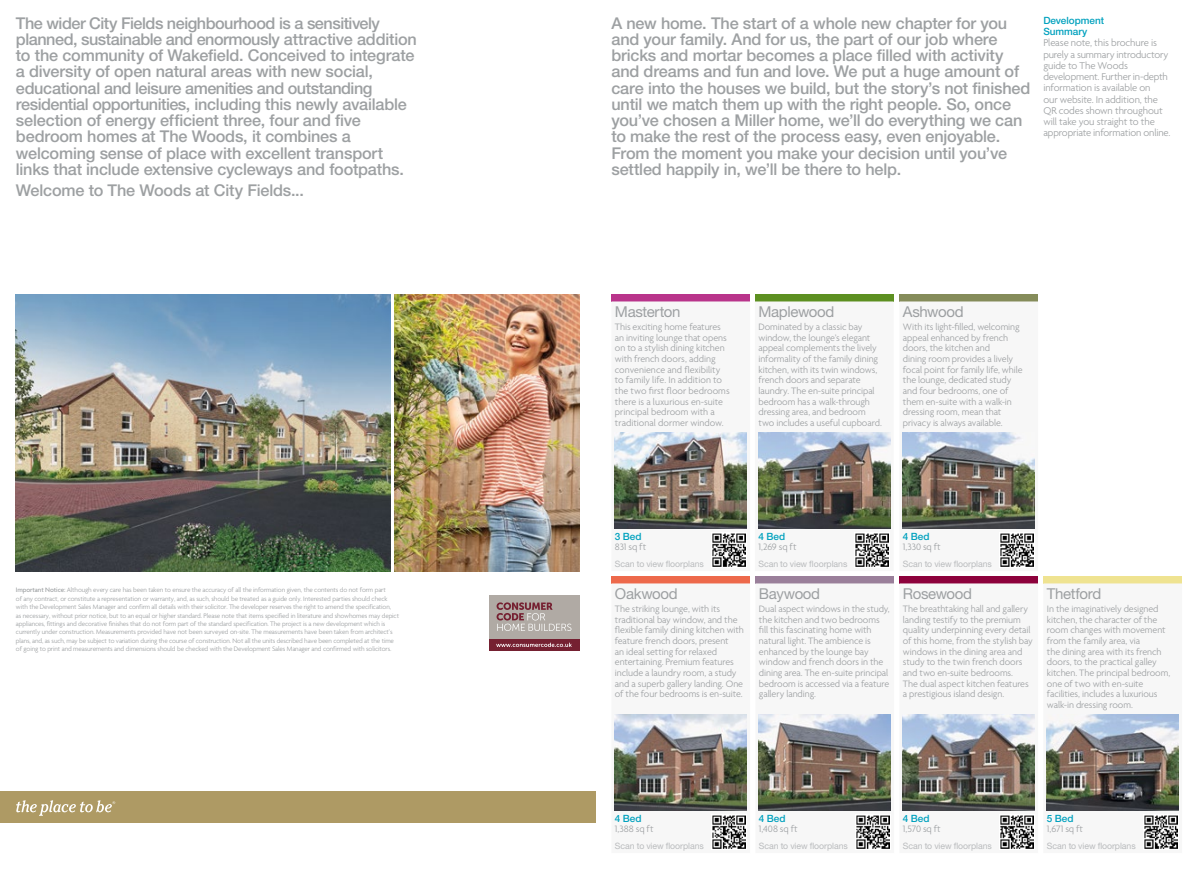
<style>
.page{position:relative;width:1198px;height:869px;background:#fff}
.page>*{position:absolute;margin:0;border:0;box-sizing:border-box;transform-origin:0 0}
.t1{font:500 16.25px/16.2px "Helvetica Neue";letter-spacing:-.01em;color:#9da0a2}
.t2{font:15px "Helvetica Neue";letter-spacing:-.02em;color:#9da0a2}
.t3{font:300 10.62px/11.2px "Agenda";letter-spacing:-.015em;color:#9da0a2}
.t4{font:300 10px/10.6px "Agenda";letter-spacing:-.005em;color:#9da0a2}
.t5{font:500 10px/11.2px "Helvetica Neue";color:#00a1be}
.t6{font:8.75px "Helvetica Neue";letter-spacing:-.005em;color:#b9bbbd}
.t7{font:300 7px/8.4px "Agenda";letter-spacing:-.015em;color:#9da0a2}
.s1{font-weight:500}
</style>
<div class="page">
<div style="left:488px;top:638px;width:91px;height:13px;background:#752031"></div>
<svg style="left:496px;top:642px;width:76px;height:4px"></svg>
<div style="left:488px;top:594px;width:91px;height:44px;background:#b0aaa4"></div>
<svg style="left:496px;top:602px;width:75px;height:28px"></svg>
<img style="left:394px;top:294px;width:185px;height:276px">
<img style="left:16px;top:294px;width:374px;height:276px">
<div style="left:0;top:790px;width:595px;height:32px;background:#ae9a64"></div>
<svg style="left:16px;top:800px;width:99px;height:15px"></svg>
<div style="left:611px;top:294px;width:139px;height:7px;background:#b9348b"></div>
<div style="left:611px;top:576px;width:139px;height:7px;background:#ed694b"></div>
<div style="left:899px;top:294px;width:139px;height:7px;background:#858c5a"></div>
<svg style="left:899px;top:301px;width:139px;height:228px"></svg>
<img style="left:903px;top:432px;width:131px;height:96px">
<img style="left:1000px;top:533px;width:33px;height:33px">
<div style="left:899px;top:576px;width:139px;height:7px;background:#8d023c"></div>
<div style="left:755px;top:294px;width:138px;height:7px;background:#5d9021"></div>
<svg style="left:611px;top:301px;width:282px;height:266px"></svg>
<img style="left:758px;top:432px;width:132px;height:96px">
<svg style="left:854px;top:531px;width:36px;height:36px"></svg>
<img style="left:856px;top:533px;width:33px;height:33px">
<div style="left:755px;top:576px;width:139px;height:7px;background:#9a7f9a"></div>
<div style="left:1043px;top:576px;width:139px;height:7px;background:#efe391"></div>
<svg style="left:611px;top:583px;width:571px;height:266px"></svg>
<img style="left:1047px;top:714px;width:131px;height:96px">
<svg style="left:1143px;top:813px;width:35px;height:36px"></svg>
<img style="left:1144px;top:814px;width:33px;height:33px">
<p class="t1" style="left:16px;top:15px;width:402px">The wider City Fields neighbourhood is a sensitively planned, sustainable and enormously attractive addition to the community of Wakefield. Conceived to integrate a diversity of open natural areas with new social, educational and leisure amenities and outstanding residential opportunities, including this newly available selection of energy efficient three, four and five bedroom homes at The Woods, it combines a welcoming sense of place with excellent transport links that include extensive cycleways and footpaths.</p>
<h1 class="t1" style="left:16px;top:182px;width:289px">Welcome to The Woods at City Fields...</h1>
<p class="t7" style="left:16px;top:585px;width:385px"><span class="s1">Important Notice:</span> Although every care has been taken to ensure the accuracy of all the information given, the contents do not form part<br>of any contract, or constitute a representation or warranty, and, as such, should be treated as a guide only. Interested parties should check with the Development Sales Manager and confirm all details with their solicitor. The developer reserves the right to amend the specification,<br>as necessary, without prior notice, but to an equal or higher standard. Please note that items specified in literature and showhomes may depict appliances, fittings and decorative finishes that do not form part of the standard specification. The project is a new development which is currently under construction. Measurements provided have not been surveyed on-site. The measurements have been taken from architect’s plans, and, as such, may be subject to variation during the course of construction. Not all the units described have been completed at the time of going to print and measurements and dimensions should be checked with the Development Sales Manager and confirmed with solicitors.</p>
<p class="t1" style="left:611px;top:15px;width:420px">A new home. The start of a whole new chapter for you and your family. And for us, the part of our job where bricks and mortar becomes a place filled with activity and dreams and fun and love. We put a huge amount of care into the houses we build, but the story’s not finished until we match them up with the right people. So, once you’ve chosen a Miller home, we’ll do everything we can to make the rest of the process easy, even enjoyable.<br>From the moment you make your decision until you’ve settled happily in, we’ll be there to help.</p>
<p class="t5" style="left:1043px;top:14px;width:62px">Development<br>Summary</p>
<p class="t3" style="left:1043px;top:37px;width:129px">Please note, this brochure is purely a summary introductory guide to The Woods development. Further in-depth information is available on<br>our website. In addition, the<br>QR codes shown throughout will take you straight to the appropriate information online.</p>
<h2 class="t2" style="left:615px;top:302px;width:67px">Masterton</h2>
<p class="t4" style="left:615px;top:321px;width:116px">This exciting home features an inviting lounge that opens on to a stylish dining kitchen with french doors, adding convenience and flexibility to family life. In addition to the two first floor bedrooms there is a luxurious en-suite principal bedroom with a traditional dormer window.</p>
<h2 class="t2" style="left:758px;top:302px;width:77px">Maplewood</h2>
<p class="t4" style="left:758px;top:321px;width:125px">Dominated by a classic bay window, the lounge’s elegant appeal complements the lively informality of the family dining kitchen, with its twin windows, french doors and separate laundry. The en-suite principal bedroom has a walk-through dressing area, and bedroom two includes a useful cupboard.</p>
<h2 class="t2" style="left:903px;top:302px;width:62px">Ashwood</h2>
<p class="t4" style="left:903px;top:321px;width:121px">With its light-filled, welcoming appeal enhanced by french doors, the kitchen and<br>dining room provides a lively focal point for family life, while the lounge, dedicated study and four bedrooms, one of them en-suite with a walk-in dressing room, mean that privacy is always available.</p>
<p class="t5" style="left:615px;top:530px;width:28px">3 Bed</p>
<p class="t4" style="left:615px;top:541px;width:33px">831 sq ft</p>
<p class="t6" style="left:615px;top:558px;width:90px">Scan to view floorplans</p>
<h2 class="t2" style="left:615px;top:584px;width:64px">Oakwood</h2>
<p class="t4" style="left:615px;top:603px;width:130px">The striking lounge, with its traditional bay window, and the flexible family dining kitchen with feature french doors, present<br>an ideal setting for relaxed entertaining. Premium features include a laundry room, a study and a superb gallery landing. One of the four bedrooms is en-suite.</p>
<p class="t5" style="left:758px;top:530px;width:28px">4 Bed</p>
<p class="t4" style="left:758px;top:541px;width:40px">1,269 sq ft</p>
<p class="t6" style="left:758px;top:558px;width:90px">Scan to view floorplans</p>
<h2 class="t2" style="left:759px;top:584px;width:63px">Baywood</h2>
<p class="t4" style="left:759px;top:603px;width:132px">Dual aspect windows in the study, the kitchen and two bedrooms fill this fascinating home with natural light. The ambience is enhanced by the lounge bay window and french doors in the dining area. The en-suite principal bedroom is accessed via a feature gallery landing.</p>
<p class="t5" style="left:903px;top:530px;width:28px">4 Bed</p>
<p class="t4" style="left:903px;top:541px;width:39px">1,330 sq ft</p>
<p class="t6" style="left:903px;top:558px;width:90px">Scan to view floorplans</p>
<h2 class="t2" style="left:903px;top:584px;width:71px">Rosewood</h2>
<p class="t4" style="left:903px;top:603px;width:131px">The breathtaking hall and gallery landing testify to the premium quality underpinning every detail of this home, from the stylish bay windows in the dining area and study to the twin french doors and two en-suite bedrooms.<br>The dual aspect kitchen features a prestigious island design.</p>
<h2 class="t2" style="left:1047px;top:584px;width:56px">Thetford</h2>
<p class="t4" style="left:1047px;top:603px;width:125px">In the imaginatively designed kitchen, the character of the room changes with movement from the family area, via<br>the dining area with its french doors, to the practical galley kitchen. The principal bedroom, one of two with en-suite facilities, includes a luxurious walk-in dressing room.</p>
<p class="t5" style="left:615px;top:812px;width:28px">4 Bed</p>
<p class="t4" style="left:615px;top:823px;width:40px">1,388 sq ft</p>
<p class="t6" style="left:615px;top:840px;width:90px">Scan to view floorplans</p>
<p class="t5" style="left:759px;top:812px;width:28px">4 Bed</p>
<p class="t4" style="left:759px;top:823px;width:40px">1,408 sq ft</p>
<p class="t6" style="left:759px;top:840px;width:90px">Scan to view floorplans</p>
<p class="t5" style="left:903px;top:812px;width:28px">4 Bed</p>
<p class="t4" style="left:903px;top:823px;width:39px">1,570 sq ft</p>
<p class="t6" style="left:903px;top:840px;width:90px">Scan to view floorplans</p>
<p class="t5" style="left:1047px;top:812px;width:28px">5 Bed</p>
<p class="t4" style="left:1047px;top:823px;width:38px">1,671 sq ft</p>
<p class="t6" style="left:1047px;top:840px;width:90px">Scan to view floorplans</p>
</div>
